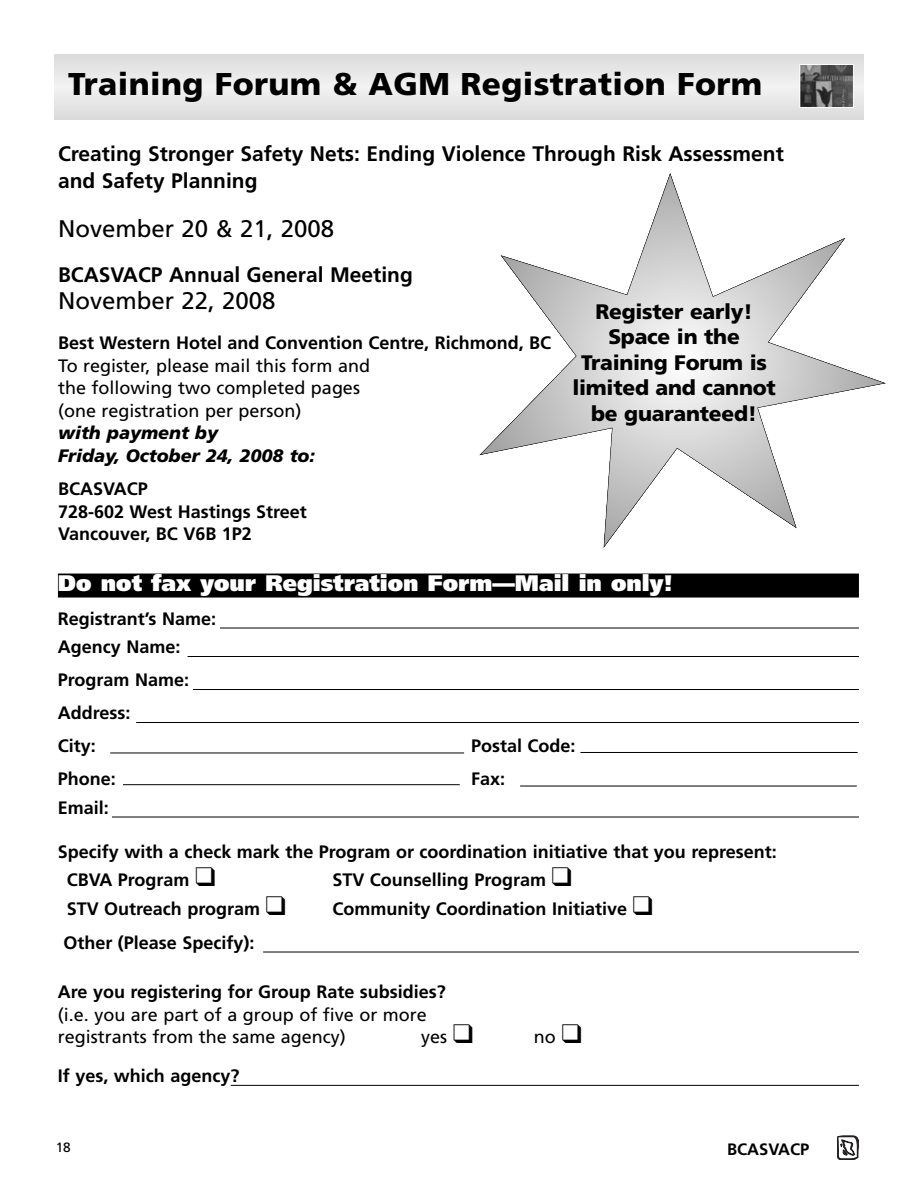
<style>
.page{position:relative;width:918px;height:1188px;background:#fff}
.page>*{position:absolute;margin:0;border:0;box-sizing:border-box;transform-origin:0 0}
.t1{font:900 31.5px "Frutiger";letter-spacing:.01em;color:#000}
.t2{font:24px "Frutiger";color:#000}
.t3{font:900 22.5px "Frutiger";color:#fff}
.t4{font:700 21px/27px "Frutiger";color:#000}
.t5{font:900 21px/25.5px "Frutiger";letter-spacing:-.01em;color:#000;text-align:center}
.t6{font:700 18px/28.5px "Frutiger";color:#000}
.t7{font:18px/22.5px "Frutiger";color:#000}
.t8{font:italic 900 18px/22.5px "Frutiger";color:#000}
.t9{font:700 16.5px "Frutiger";color:#000}
.t10{font:13.5px "Frutiger";color:#000}
</style>
<div class="page">
<svg style="left:837px;top:1135px;width:23px;height:25px"></svg>
<div style="left:54px;top:54px;width:810px;height:66px;background:#dadada"></div>
<div style="left:54px;top:59px;width:810px;height:56px;background:#dedede"></div>
<div style="left:54px;top:64px;width:810px;height:46px;background:#e2e2e2"></div>
<div style="left:54px;top:69px;width:810px;height:36px;background:#e6e6e6"></div>
<div style="left:54px;top:75px;width:810px;height:23px;background:#eaeaea"></div>
<div style="left:54px;top:80px;width:810px;height:13px;background:#eee"></div>
<hr style="left:54px;top:86px;width:810px;height:2px;background:#f2f2f2">
<img style="left:802px;top:66px;width:50px;height:40px">
<div style="left:800px;top:64px;width:54px;height:44px;border:1px solid #fff"></div>
<div style="left:58px;top:574px;width:801px;height:24px;background:#000"></div>
<hr style="left:220px;top:628px;width:639px;height:1px;background:#000">
<hr style="left:188px;top:656px;width:671px;height:1px;background:#000">
<hr style="left:193px;top:689px;width:666px;height:1px;background:#000">
<hr style="left:136px;top:722px;width:723px;height:1px;background:#000">
<hr style="left:112px;top:817px;width:747px;height:1px;background:#000">
<hr style="left:263px;top:952px;width:596px;height:1px;background:#000">
<hr style="left:231px;top:1085px;width:628px;height:1px;background:#000">
<svg style="left:479px;top:173px;width:407px;height:375px"></svg>
<hr style="left:110px;top:753px;width:354px;height:1px;background:#000">
<hr style="left:123px;top:784px;width:337px;height:1px;background:#000">
<hr style="left:520px;top:786px;width:337px;height:1px;background:#000">
<hr style="left:580px;top:752px;width:278px;height:1px;background:#000">
<h1 class="t1" style="left:68px;top:72px;width:696px">Training Forum &amp; AGM Registration Form</h1>
<p class="t4" style="left:58px;top:142px;width:727px">Creating Stronger Safety Nets: Ending Violence Through Risk Assessment and Safety Planning</p>
<h2 class="t2" style="left:58px;top:219px;width:278px">November 20 &amp; 21, 2008</h2>
<p class="t4" style="left:58px;top:263px;width:356px">BCASVACP Annual General Meeting</p>
<h2 class="t2" style="left:58px;top:291px;width:219px">November 22, 2008</h2>
<p class="t6" style="left:58px;top:330px;width:495px">Best Western Hotel and Convention Centre, Richmond, BC</p>
<p class="t7" style="left:58px;top:356px;width:314px">To register, please mail this form and the following two completed pages (one registration per person)</p>
<p class="t8" style="left:58px;top:423px;width:259px">with payment by<br>Friday, October 24, 2008 to:</p>
<p class="t6" style="left:58px;top:479px;width:250px;line-height:22.5px">BCASVACP<br>728-602 West Hastings Street<br>Vancouver, BC V6B 1P2</p>
<p class="t5" style="left:572px;top:300px;width:205px">Register early!<br>Space in the<br>Training Forum is limited and cannot be guaranteed!</p>
<p class="t3" style="left:58px;top:575px;width:617px">Do not fax your Registration Form—Mail in only!</p>
<p class="t6" style="left:58px;top:606px;width:160px">Registrant’s Name:<br>Agency Name:</p>
<p class="t6" style="left:58px;top:665px;width:133px;line-height:33px">Program Name:<br>Address:<br>City:</p>
<p class="t6" style="left:471px;top:733px;width:106px">Postal Code:</p>
<p class="t6" style="left:58px;top:766px;width:59px">Phone:</p>
<p class="t6" style="left:471px;top:766px;width:36px">Fax:</p>
<p class="t6" style="left:58px;top:795px;width:53px">Email:</p>
<p class="t6" style="left:67px;top:839px;width:712px;text-indent:-9px">Specify with a check mark the Program or coordination initiative that you represent:<br>CBVA Program ❑</p>
<p class="t6" style="left:332px;top:867px;width:241px">STV Counselling Program ❑</p>
<p class="t6" style="left:67px;top:896px;width:221px">STV Outreach program ❑</p>
<p class="t6" style="left:332px;top:896px;width:322px">Community Coordination Initiative ❑</p>
<p class="t6" style="left:63px;top:930px;width:193px">Other (Please Specify):</p>
<p class="t6" style="left:58px;top:979px;width:390px">Are you registering for Group Rate subsidies?</p>
<p class="t7" style="left:58px;top:1005px;width:371px">(i.e. you are part of a group of five or more registrants from the same agency)</p>
<p class="t7" style="left:421px;top:1027px;width:53px">yes ❑</p>
<p class="t7" style="left:534px;top:1027px;width:49px">no ❑</p>
<p class="t6" style="left:58px;top:1063px;width:183px">If yes, which agency?</p>
<p class="t10" style="left:56px;top:1142px;width:17px">18</p>
<p class="t9" style="left:727px;top:1143px;width:84px">BCASVACP</p>
</div>
